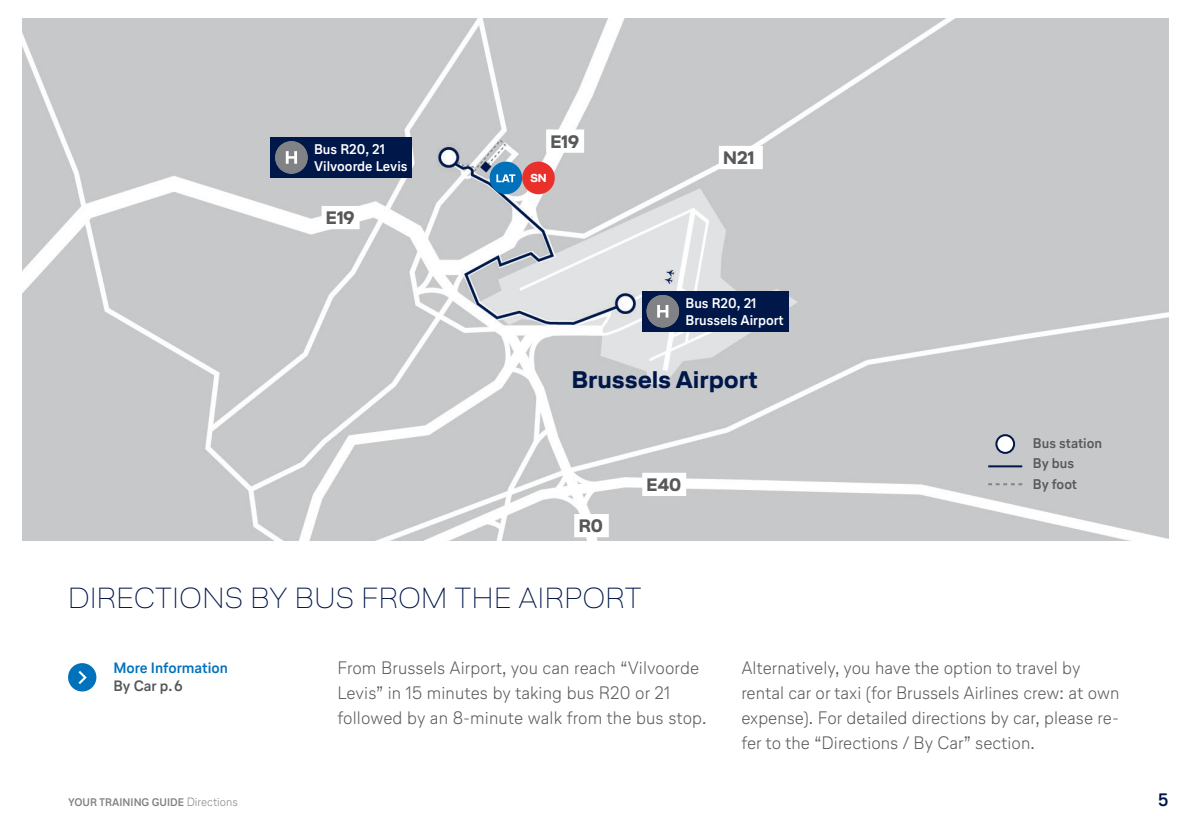
<style>
.page{position:relative;width:1191px;height:840px;background:#fff}
.page>*{position:absolute;margin:0;border:0;box-sizing:border-box;transform-origin:0 0}
.t1{font:100 29px "Lufthansa Head";letter-spacing:.02em;color:#00174a}
.t2{font:700 24px "Lufthansa Head";letter-spacing:.02em;color:#00174a}
.t3{font:300 18px/25.2px "Lufthansa Text";color:#57585a}
.t4{font:700 18px "Lufthansa Head";color:#57585a}
.t5{font:700 18px "Lufthansa Text";color:#00174a}
.t6{font:700 15px "Lufthansa Text";color:#0072bc}
.t7{font:700 15px "Lufthansa Text";color:#57585a}
.t8{font:700 14px/16.8px "Lufthansa Text";color:#fff}
.t9{font:700 14px/20px "Lufthansa Text";color:#57585a}
.t10{font:700 11.6px "Lufthansa Head";color:#fff}
.t11{font:700 11px "Lufthansa Text";color:#808285}
.s1{font-weight:300;font-size:12px}
</style>
<div class="page">
<img style="left:23px;top:18px;width:1145px;height:522px">
<div style="left:68px;top:662px;width:28px;height:29px;background:#0072bc;border-radius:50%"></div>
<svg style="left:78px;top:671px;width:9px;height:12px"></svg>
<div style="left:489px;top:161px;width:33px;height:33px;background:#0072bc;border-radius:50%"></div>
<svg style="left:496px;top:174px;width:19px;height:8px"></svg>
<div style="left:642px;top:291px;width:147px;height:40px;background:#00174a"></div>
<div style="left:646px;top:295px;width:33px;height:32px;background:#808285;border-radius:50%"></div>
<svg style="left:657px;top:305px;width:11px;height:12px"></svg>
<svg style="left:988px;top:483px;width:34px;height:2px"></svg>
<hr style="left:988px;top:465px;width:34px;height:2px;background:#00174a">
<div style="left:996px;top:435px;width:18px;height:17px;background:#fff;border-radius:50%"></div>
<div style="left:995px;top:434px;width:20px;height:19px;border:2px solid #00174a;border-radius:50%"></div>
<div style="left:271px;top:137px;width:141px;height:41px;background:#00174a"></div>
<div style="left:275px;top:141px;width:33px;height:33px;background:#808285;border-radius:50%"></div>
<svg style="left:286px;top:151px;width:11px;height:13px"></svg>
<svg style="left:572px;top:511px;width:39px;height:28px"></svg>
<svg style="left:716px;top:144px;width:49px;height:27px"></svg>
<svg style="left:319px;top:204px;width:43px;height:27px"></svg>
<svg style="left:640px;top:470px;width:48px;height:28px"></svg>
<svg style="left:544px;top:127px;width:42px;height:28px"></svg>
<div style="left:522px;top:161px;width:33px;height:33px;background:#ea302b;border-radius:50%"></div>
<p class="t8" style="left:314px;top:141px;width:95px">Bus R20, 21<br>Vilvoorde Levis</p>
<p class="t4" style="left:326px;top:205px;width:30px">E19</p>
<p class="t4" style="left:550px;top:129px;width:30px">E19</p>
<p class="t10" style="left:530px;top:169px;width:18px">SN</p>
<p class="t4" style="left:723px;top:145px;width:33px">N21</p>
<p class="t8" style="left:685px;top:294px;width:100px">Bus R20, 21<br>Brussels Airport</p>
<h2 class="t2" style="left:572px;top:362px;width:187px">Brussels Airport</h2>
<p class="t4" style="left:578px;top:513px;width:26px">R0</p>
<p class="t4" style="left:646px;top:471px;width:36px">E40</p>
<h1 class="t1" style="left:68px;top:577px;width:575px">DIRECTIONS BY BUS FROM THE AIRPORT</h1>
<p class="t9" style="left:1033px;top:433px;width:71px">Bus station<br>By bus<br>By foot</p>
<p class="t6" style="left:113px;top:657px;width:116px">More Information</p>
<p class="t7" style="left:113px;top:675px;width:71px">By Car p.6</p>
<p class="t11" style="left:68px;top:794px;width:171px">YOUR TRAINING GUIDE <span class="s1">Directions</span></p>
<p class="t3" style="left:337px;top:653px;width:370px">From Brussels Airport, you can reach “Vilvoorde<br>Levis” in 15 minutes by taking bus R20 or 21 followed by an 8-minute walk from the bus stop.</p>
<p class="t3" style="left:741px;top:653px;width:379px">Alternatively, you have the option to travel by rental car or taxi (for Brussels Airlines crew: at own expense). For detailed directions by car, please re&shy;fer to the “Directions / By Car” section.</p>
<p class="t5" style="left:1158px;top:786px;width:12px">5</p>
</div>
